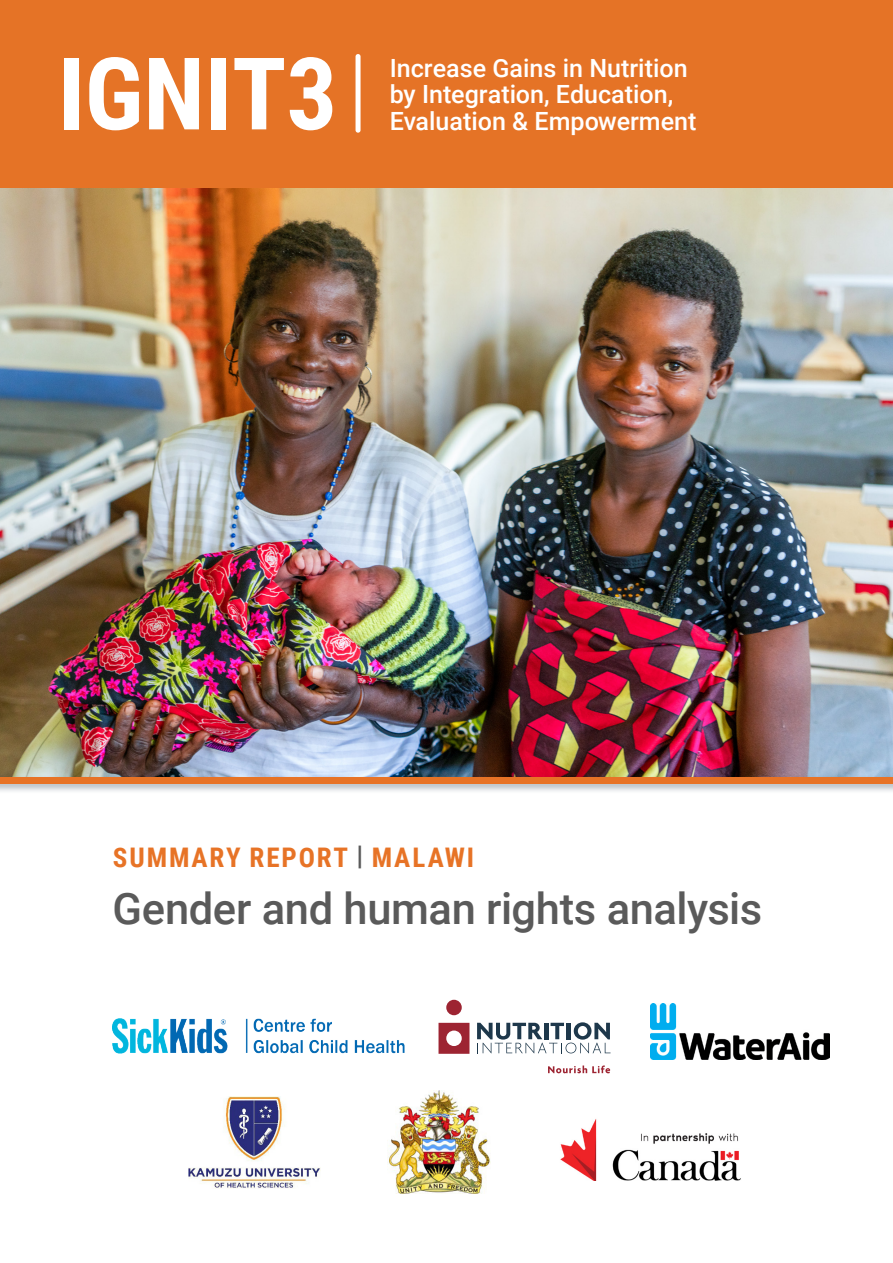
<style>
.page{position:relative;width:893px;height:1263px;background:#fff}
.page>*{position:absolute;margin:0;border:0;box-sizing:border-box;transform-origin:0 0}
.t1{font:700 100.35px "Roboto Condensed";color:#fff}
.t2{font:500 43.5px "Roboto";letter-spacing:-.01em;color:#5a5a5a}
.t3{font:700 27px "Roboto Condensed";letter-spacing:.07em;color:#e77326}
.t4{font:500 25.05px/26.7px "Roboto";color:#fff}
.s1{color:#5a5a5a}
</style>
<div class="page">
<img style="left:0;top:187px;width:893px;height:588px">
<div style="left:0;top:0;width:893px;height:187px;background:#e57326"></div>
<div style="left:0;top:775px;width:893px;height:19px;background:#1e384b;opacity:.4"></div>
<div style="left:0;top:777px;width:893px;height:6px;background:#e77326"></div>
<div style="left:356px;top:54px;width:5px;height:79px;background:#fff;border-radius:3px"></div>
<svg style="left:548px;top:1065px;width:62px;height:8px"></svg>
<div style="left:446px;top:1000px;width:16px;height:15px;background:#9d2432;border-radius:50%"></div>
<svg style="left:438px;top:1023px;width:31px;height:31px"></svg>
<svg style="left:477px;top:1022px;width:134px;height:31px"></svg>
<img style="left:650px;top:1004px;width:179px;height:55px">
<img style="left:112px;top:1018px;width:292px;height:35px">
<img style="left:560px;top:1119px;width:181px;height:62px">
<img style="left:188px;top:1097px;width:132px;height:91px">
<img style="left:388px;top:1091px;width:103px;height:103px">
<h1 class="t1" style="left:57px;top:53px;width:281px">IGNIT3</h1>
<p class="t4" style="left:390px;top:57px;width:308px">Increase Gains in Nutrition by Integration, Education,<br>Evaluation &amp; Empowerment</p>
<p class="t3" style="left:113px;top:846px;width:362px">SUMMARY REPORT <span class="s1">|</span> MALAWI</p>
<h2 class="t2" style="left:112px;top:891px;width:651px">Gender and human rights analysis</h2>
</div>
